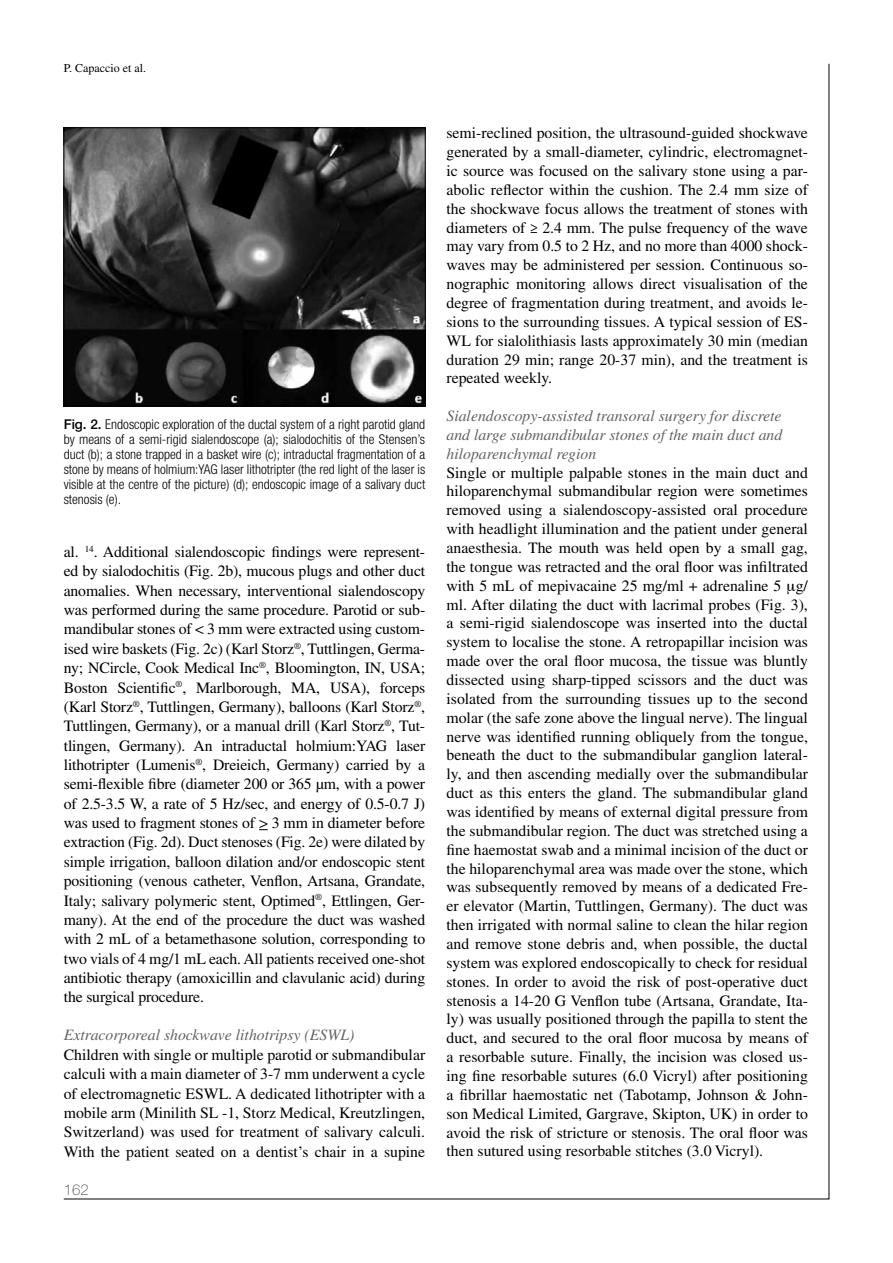
<style>
.page{position:relative;width:893px;height:1263px;background:#fff}
.page>*{position:absolute;margin:0;border:0;box-sizing:border-box;transform-origin:0 0}
.t1{font:15.75px/18.9px "Times LT Std";color:#000;text-align:justify}
.t2{font:italic 15.75px/18.9px "Times LT Std";color:#626261;text-align:justify}
.t3{font:100 15px "Helvetica Neue LT Std";color:#484847}
.t4{font:300 condensed 13.5px/15px "Helvetica Neue LT Std";color:#000;text-align:justify}
.t5{font:12px "Times LT Std";color:#000}
.s1{font-weight:500;font-stretch:normal}
</style>
<div class="page">
<img style="left:66px;top:130px;width:357px;height:274px">
<div style="left:64px;top:128px;width:361px;height:278px;border:1px solid #000"></div>
<p class="t5" style="left:64px;top:61px;width:84px">P. Capaccio et al.</p>
<p class="t4" style="left:64px;top:416px;width:363px"><span class="s1">Fig. 2.</span> Endoscopic exploration of the ductal system of a right parotid gland by means of a semi-rigid sialendoscope (a); sialodochitis of the Stensen’s duct (b); a stone trapped in a basket wire (c); intraductal fragmentation of a stone by means of holmium:YAG laser lithotripter (the red light of the laser is visible at the centre of the picture) (d); endoscopic image of a salivary duct stenosis (e).</p>
<p class="t1" style="left:64px;top:542px;width:363px;line-height:19.4px">al. <sup>14</sup>. Additional sialendoscopic findings were represent&shy;ed by sialodochitis (Fig. 2b), mucous plugs and other duct anomalies. When necessary, interventional sialendoscopy was performed during the same procedure. Parotid or sub&shy;mandibular stones of &lt; 3 mm were extracted using custom&shy;ised wire baskets (Fig. 2c) (Karl Storz<sup>®</sup>, Tuttlingen, Germa&shy;ny; NCircle, Cook Medical Inc<sup>®</sup>, Bloomington, IN, USA; Boston Scientific<sup>®</sup>, Marlborough, MA, USA), forceps (Karl Storz<sup>®</sup>, Tuttlingen, Germany), balloons (Karl Storz<sup>®</sup>, Tuttlingen, Germany), or a manual drill (Karl Storz<sup>®</sup>, Tut&shy;tlingen, Germany). An intraductal holmium:YAG laser lithotripter (Lumenis<sup>®</sup>, Dreieich, Germany) carried by a semi-flexible fibre (diameter 200 or 365 µm, with a power of 2.5-3.5 W, a rate of 5 Hz/sec, and energy of 0.5-0.7 J) was used to fragment stones of &gt; 3 mm in diameter before extraction (Fig. 2d). Duct stenoses (Fig. 2e) were dilated by simple irrigation, balloon dilation and/or endoscopic stent positioning (venous catheter, Venflon, Artsana, Grandate, Italy; salivary polymeric stent, Optimed<sup>®</sup>, Ettlingen, Ger&shy;many). At the end of the procedure the duct was washed with 2 mL of a betamethasone solution, corresponding to two vials of 4 mg/1 mL each. All patients received one-shot antibiotic therapy (amoxicillin and clavulanic acid) during the surgical procedure.</p>
<p class="t2" style="left:64px;top:1026px;width:292px">Extracorporeal shockwave lithotripsy (ESWL)</p>
<p class="t1" style="left:64px;top:1045px;width:363px;line-height:19.4px">Children with single or multiple parotid or submandibular calculi with a main diameter of 3-7 mm underwent a cycle of electromagnetic ESWL. A dedicated lithotripter with a mobile arm (Minilith SL -1, Storz Medical, Kreutzlingen, Switzerland) was used for treatment of salivary calculi.<br>With the patient seated on a dentist’s chair in a supine</p>
<p class="t3" style="left:64px;top:1181px;width:27px">162</p>
<p class="t1" style="left:446px;top:123px;width:363px">semi-reclined position, the ultrasound-guided shockwave generated by a small-diameter, cylindric, electromagnet&shy;ic source was focused on the salivary stone using a par&shy;abolic reflector within the cushion. The 2.4 mm size of the shockwave focus allows the treatment of stones with diameters of ≥ 2.4 mm. The pulse frequency of the wave may vary from 0.5 to 2 Hz, and no more than 4000 shock&shy;waves may be administered per session. Continuous so&shy;nographic monitoring allows direct visualisation of the degree of fragmentation during treatment, and avoids le&shy;sions to the surrounding tissues. A typical session of ES-WL for sialolithiasis lasts approximately 30 min (median duration 29 min; range 20-37 min), and the treatment is repeated weekly.</p>
<p class="t2" style="left:446px;top:406px;width:337px">Sialendoscopy-assisted transoral surgery for discrete and large submandibular stones of the main duct and hiloparenchymal region</p>
<p class="t1" style="left:446px;top:463px;width:363px">Single or multiple palpable stones in the main duct and hiloparenchymal submandibular region were sometimes removed using a sialendoscopy-assisted oral procedure with headlight illumination and the patient under general anaesthesia. The mouth was held open by a small gag, the tongue was retracted and the oral floor was infiltrated with 5 mL of mepivacaine 25 mg/ml + adrenaline 5 g/ ml. After dilating the duct with lacrimal probes (Fig. 3), a semi-rigid sialendoscope was inserted into the ductal system to localise the stone. A retropapillar incision was made over the oral floor mucosa, the tissue was bluntly dissected using sharp-tipped scissors and the duct was isolated from the surrounding tissues up to the second molar (the safe zone above the lingual nerve). The lingual nerve was identified running obliquely from the tongue, beneath the duct to the submandibular ganglion lateral&shy;ly, and then ascending medially over the submandibular duct as this enters the gland. The submandibular gland was identified by means of external digital pressure from the submandibular region. The duct was stretched using a fine haemostat swab and a minimal incision of the duct or the hiloparenchymal area was made over the stone, which was subsequently removed by means of a dedicated Fre&shy;er elevator (Martin, Tuttlingen, Germany). The duct was then irrigated with normal saline to clean the hilar region and remove stone debris and, when possible, the ductal system was explored endoscopically to check for residual stones. In order to avoid the risk of post-operative duct stenosis a 14-20 G Venflon tube (Artsana, Grandate, Ita&shy;ly) was usually positioned through the papilla to stent the duct, and secured to the oral floor mucosa by means of a resorbable suture. Finally, the incision was closed us&shy;ing fine resorbable sutures (6.0 Vicryl) after positioning a fibrillar haemostatic net (Tabotamp, Johnson &amp; John&shy;son Medical Limited, Gargrave, Skipton, UK) in order to avoid the risk of stricture or stenosis. The oral floor was then sutured using resorbable stitches (3.0 Vicryl).</p>
</div>
